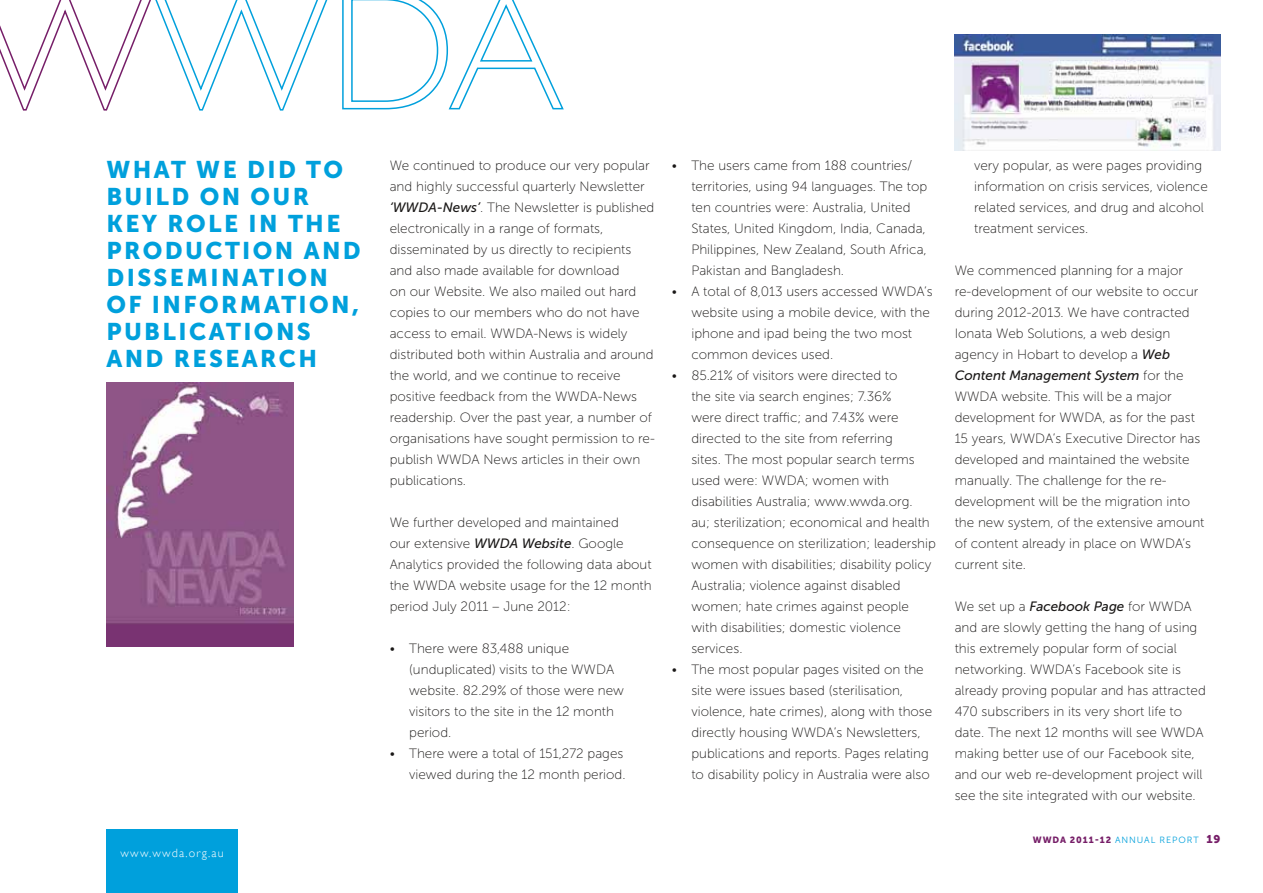
<style>
.page{position:relative;width:1263px;height:893px;background:#fff}
.page>*{position:absolute;margin:0;border:0;box-sizing:border-box;transform-origin:0 0}
.t1{font:24px/27px "Museo Sans 900";letter-spacing:.1em;color:#00a0dc}
.t2{font:13.5px/21px "Museo Sans 100";color:#1a1817}
.t3{font:italic 13.5px "Museo Sans 500";color:#1a1817}
.t4{font:300 12px "Gill Sans";letter-spacing:.1em;color:#fff}
.t5{font:9px "Museo Sans 300";letter-spacing:.1em;color:#00a0dc}
.s1{font-family:"Museo Sans 500";font-style:italic}
.s2{font-family:"Museo Sans 100";font-style:normal}
.s3{font-family:"Museo Sans 900";color:#761e68}
.s4{font-family:"Museo Sans 900";font-size:11.25px;color:#761e68}
</style>
<div class="page">
<div style="left:106px;top:829px;width:132px;height:64px;background:#00a0dc"></div>
<svg style="left:342px;top:0;width:222px;height:110px"></svg>
<svg style="left:0;top:0;width:328px;height:111px"></svg>
<img style="left:106px;top:383px;width:187px;height:263px">
<img style="left:955px;top:34px;width:265px;height:116px">
<h1 class="t1" style="left:106px;top:156px;width:253px;text-indent:200px">TO<br>BUI LD ON OUR<br>KEY ROLE I N TH E<br>PRODUCTION AND<br>DISS</h1>
<h1 class="t1" style="left:106px;top:156px;width:157px">WHAT WE DID</h1>
<h1 class="t1" style="left:106px;top:264px;width:223px;text-indent:64px">EMI NATION<br>OF INFORMA</h1>
<h1 class="t1" style="left:281px;top:291px;width:79px">TION,</h1>
<h1 class="t1" style="left:106px;top:318px;width:204px;text-indent:120px">TIONS<br>AND RESEARCH</h1>
<h1 class="t1" style="left:106px;top:318px;width:88px">PUBLICA</h1>
<p class="t4" style="left:121px;top:846px;width:105px">www.wwda.org.au</p>
<p class="t2" style="left:390px;top:155px;width:267px">We continued to produce our very popular and highly successful quarterly N ewsletter <span class="s1">‘WWDA-News’</span>. The N ewsletter is published electronically in a range of formats, disseminated by us directly to recipients and also made available for download<br>on our Website. We also mailed out hard copies to our members who do not have access to email. WWDA-N ews is widely distributed both within Australia and around the world, and we continue to receive positive feedback from the WWDA-N ews readership. Over the past year, a number of organisations have sought permission to re&shy;publish WWDA News articles in their own publications.</p>
<p class="t2" style="left:390px;top:512px;width:264px">We further developed and maintained<br>our extensive <span class="s1">WWDA Website</span>. Google Analytics provided the following data about the WWDA website usage for the 12 month period July 2011 – June 2012:</p>
<p class="t2" style="left:409px;top:638px;width:216px;text-indent:-19px">• There were 83,488 unique (unduplicated) visits to the WWDA website. 82.29% of those were new visitors to the site in the 12 month period.</p>
<p class="t2" style="left:390px;top:743px;width:237px;text-align:right">• There were a total of 151,272 pages viewed during the 12 month period.</p>
<p class="t2" style="left:691px;top:155px;width:237px;text-indent:-19px">• The users came from 188 countries/ territories, using 94 languages. The top ten countries were: Australia, U nited States, U nited Kingdom, I ndia, Canada, Philippines, N ew Zealand, South Africa, Pakistan and Bangladesh.</p>
<p class="t2" style="left:691px;top:281px;width:243px;text-indent:-19px">• A total of 8,013 users accessed WWDA’s website using a mobile device, with the iphone and ipad being the two most common devices used.</p>
<p class="t2" style="left:691px;top:365px;width:246px;text-indent:-19px">• 85.21% of visitors were directed to<br>the site via search engines; 7.36%<br>were direct traffic; and 7.43% were directed to the site from referring<br>sites. The most popular search terms used were: WWDA; women with disabilities Australia; www.wwda.org.<br>au; sterilization; economical and health consequence on sterilization; leadership women with disabilities; disability policy Australia; violence against disabled women; hate crimes against people with disabilities; domestic violence services.</p>
<p class="t2" style="left:691px;top:659px;width:242px;text-indent:-19px">• The most popular pages visited on the site were issues based (sterilisation, violence, hate crimes), along with those directly housing WWDA’s N ewsletters, publications and reports. Pages relating to disability policy in Australia were also</p>
<p class="t2" style="left:974px;top:155px;width:235px">very popular, as were pages providing information on crisis services, violence related services, and drug and alcohol treatment services.</p>
<p class="t2" style="left:955px;top:260px;width:245px">We commenced planning for a major re-development of our website to occur during 2012-2013. We have contracted<br>I onata Web Solutions, a web design agency in Hobart to develop a <span class="s1">Web</span></p>
<p class="t3" style="left:955px;top:368px;width:230px">Content Management System <span class="s2">for the</span></p>
<p class="t2" style="left:955px;top:386px;width:251px">WWDA website. This will be a major development for WWDA, as for the past 15 years, WWDA’s Executive Director has developed and maintained the website manually. The challenge for the re&shy;development will be the migration into the new system, of the extensive amount of content already in place on WWDA’s current site.</p>
<p class="t2" style="left:955px;top:596px;width:253px">We set up a <span class="s1">Facebook Page</span> for WWDA and are slowly getting the hang of using this extremely popular form of social networking. WWDA’s Facebook site is already proving popular and has attracted 470 subscribers in its very short life to date. The next 12 months will see WWDA making better use of our Facebook site, and our web re-development project will see the site integrated with our website.</p>
<p class="t5" style="left:1033px;top:835px;width:189px"><span class="s3">WWDA 2011-12</span> ANNUAL REPORT <span class="s4">19</span></p>
</div>
